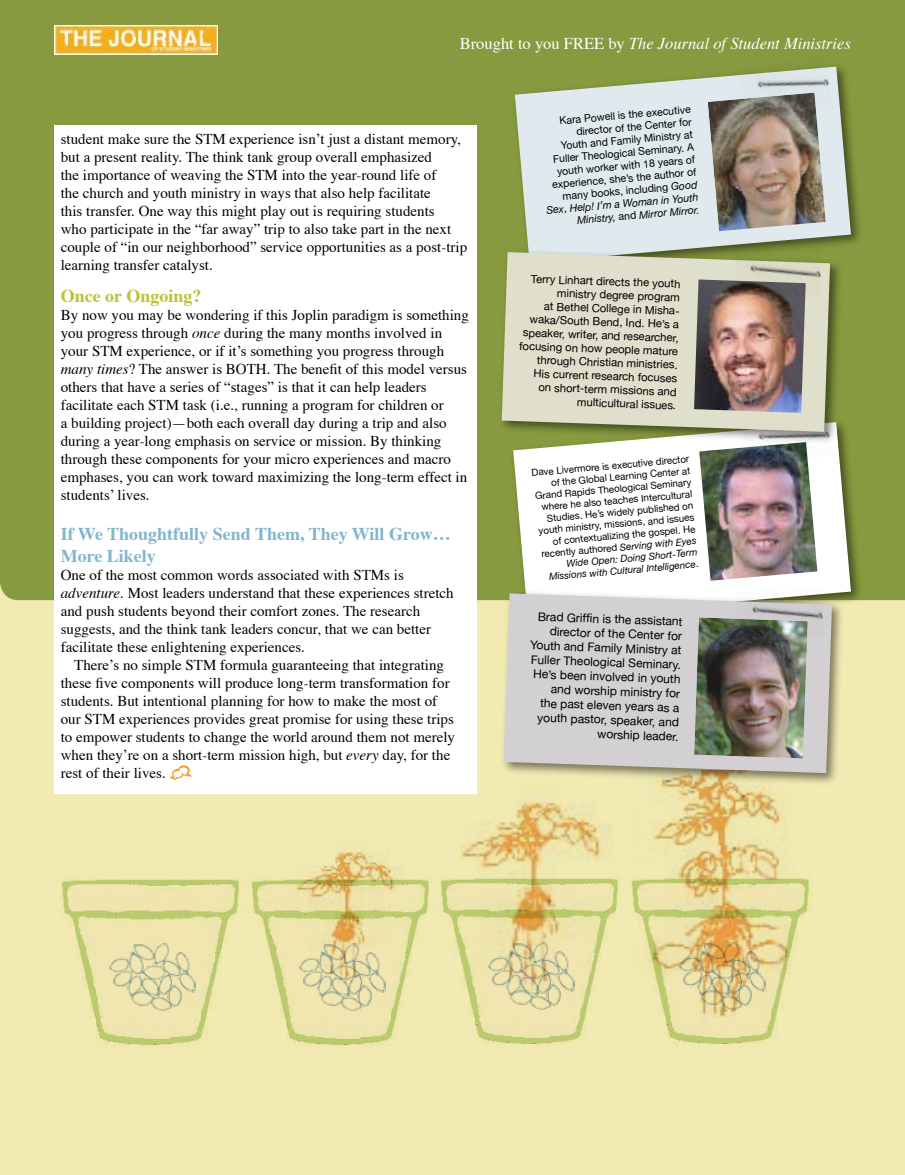
<style>
.page{position:relative;width:905px;height:1175px;background:#fff}
.page>*{position:absolute;margin:0;border:0;box-sizing:border-box;transform-origin:0 0}
.t1{font:700 18px/21.6px "Times";color:#82b5cc}
.t2{font:700 18px "Times";color:#bcc332}
.t3{font:italic 16.5px "Times";color:#fff}
.t4{font:15px/18px "Times";color:#000}
.t5{font:12px/14.4px "Helvetica Neue";color:#000;text-align:right}
.t6{font:11.25px/13.5px "Helvetica Neue";color:#000;text-align:right}
.t7{font:10.5px/12.6px "Helvetica Neue";color:#000;text-align:right}
.t8{font:9.75px/11.7px "Helvetica Neue";color:#000;text-align:right}
.s1{font-style:normal}
.s2{font-style:italic}
</style>
<div class="page">
<div style="left:0;top:334px;width:904px;height:840px;background:#f1eab2"></div>
<div style="left:0;top:0;width:904px;height:600px;background:#879a3f"></div>
<div style="left:54px;top:125px;width:422px;height:669px;background:#fff"></div>
<div style="left:508px;top:417px;width:356px;height:216px;background:#000;opacity:.5"></div>
<svg style="left:512px;top:421px;width:339px;height:199px;background:#f5f6f0"></svg>
<img style="left:699px;top:446px;width:118px;height:134px">
<img style="left:740px;top:446px;width:93px;height:24px">
<div style="left:499px;top:589px;width:347px;height:198px;background:#000;opacity:.5"></div>
<svg style="left:503px;top:593px;width:329px;height:180px;background:#d2cfcf"></svg>
<img style="left:694px;top:617px;width:113px;height:141px">
<img style="left:735px;top:587px;width:89px;height:54px">
<div style="left:510px;top:62px;width:354px;height:214px;background:#000;opacity:.5"></div>
<svg style="left:515px;top:67px;width:335px;height:196px;background:#ced9ce"></svg>
<img style="left:707px;top:92px;width:118px;height:139px">
<img style="left:739px;top:54px;width:93px;height:64px">
<div style="left:497px;top:247px;width:347px;height:199px;background:#000;opacity:.5"></div>
<svg style="left:501px;top:252px;width:329px;height:180px;background:#d4d5be"></svg>
<img style="left:694px;top:279px;width:111px;height:134px">
<img style="left:733px;top:246px;width:89px;height:54px">
<img style="left:61px;top:879px;width:181px;height:167px">
<img style="left:460px;top:784px;width:154px;height:86px">
<img style="left:109px;top:938px;width:86px;height:72px">
<img style="left:251px;top:870px;width:370px;height:176px">
<img style="left:299px;top:983px;width:86px;height:27px">
<img style="left:283px;top:839px;width:121px;height:144px">
<img style="left:488px;top:937px;width:86px;height:72px">
<img style="left:631px;top:878px;width:181px;height:167px">
<img style="left:633px;top:770px;width:163px;height:247px">
<img style="left:54px;top:25px;width:164px;height:29px">
<svg style="left:169px;top:765px;width:23px;height:15px"></svg>
<p class="t3" style="left:460px;top:29px;width:392px"><span class="s1">Brought to you FREE by</span> The Journal of Student Ministries</p>
<p class="t4" style="left:61px;top:129px;width:408px">student make sure the STM experience isn’t just a distant memory, but a present reality. The think tank group overall emphasized<br>the importance of weaving the STM into the year-round life of<br>the church and youth ministry in ways that also help facilitate<br>this transfer. One way this might play out is requiring students<br>who participate in the “far away” trip to also take part in the next couple of “in our neighborhood” service opportunities as a post-trip learning transfer catalyst.</p>
<p class="t2" style="left:61px;top:279px;width:142px">Once or Ongoing?</p>
<p class="t4" style="left:61px;top:305px;width:409px">By now you may be wondering if this Joplin paradigm is something you progress through <span class="s2">once</span> during the many months involved in your STM experience, or if it’s something you progress through <span class="s2">many times</span>? The answer is BOTH. The benefit of this model versus others that have a series of “stages” is that it can help leaders facilitate each STM task (i.e., running a program for children or<br>a building project)—both each overall day during a trip and also during a year-long emphasis on service or mission. By thinking through these components for your micro experiences and macro emphases, you can work toward maximizing the long-term effect in students’ lives.</p>
<p class="t1" style="left:61px;top:521px;width:391px">If We Thoughtfully Send Them, They Will Grow…<br>More Likely</p>
<p class="t4" style="left:61px;top:564px;width:394px">One of the most common words associated with STMs is <span class="s2">adventure</span>. Most leaders understand that these experiences stretch and push students beyond their comfort zones. The research suggests, and the think tank leaders concur, that we can better facilitate these enlightening experiences.</p>
<p class="t4" style="left:61px;top:654px;width:396px;text-indent:14px">There’s no simple STM formula guaranteeing that integrating these five components will produce long-term transformation for students. But intentional planning for how to make the most of our STM experiences provides great promise for using these trips to empower students to change the world around them not merely when they’re on a short-term mission high, but <span class="s2">every</span> day, for the rest of their lives.</p>
<p class="t7" style="left:538px;top:116px;width:154px;rotate:-5deg">Kara Powell is the executive director of the Center for<br>Youth and Family Ministry at<br>Fuller Theological Seminary. A youth worker with 18 years of experience, she’s the author of many books, including <span class="s2">Good<br>Sex</span>, <span class="s2">Help! I’m a Woman in Youth<br>Ministry,</span> and <span class="s2">Mirror Mirror.</span></p>
<p class="t6" style="left:522px;top:271px;width:162px;rotate:2deg">Terry Linhart directs the youth ministry degree program<br>at Bethel College in Misha&shy;waka/South Bend, Ind. He’s a speaker, writer, and researcher, focusing on how people mature through Christian ministries.<br>His current research focuses<br>on short-term missions and multicultural issues.</p>
<p class="t8" style="left:531px;top:466px;width:160px;rotate:-5deg">Dave Livermore is executive director of the Global Learning Center at Grand Rapids Theological Seminary where he also teaches Intercultural Studies. He’s widely published on youth ministry, missions, and issues of contextualizing the gospel. He recently authored <span class="s2">Serving with Eyes Wide Open: Doing Short-Term Missions with Cultural Intelligence</span>.</p>
<p class="t5" style="left:531px;top:609px;width:153px;rotate:2deg">Brad Griffi n is the assistant director of the Center for<br>Youth and Family Ministry at<br>Fuller Theological Seminary.<br>He’s been involved in youth and worship ministry for<br>the past eleven years as a youth pastor, speaker, and worship leader.</p>
</div>
